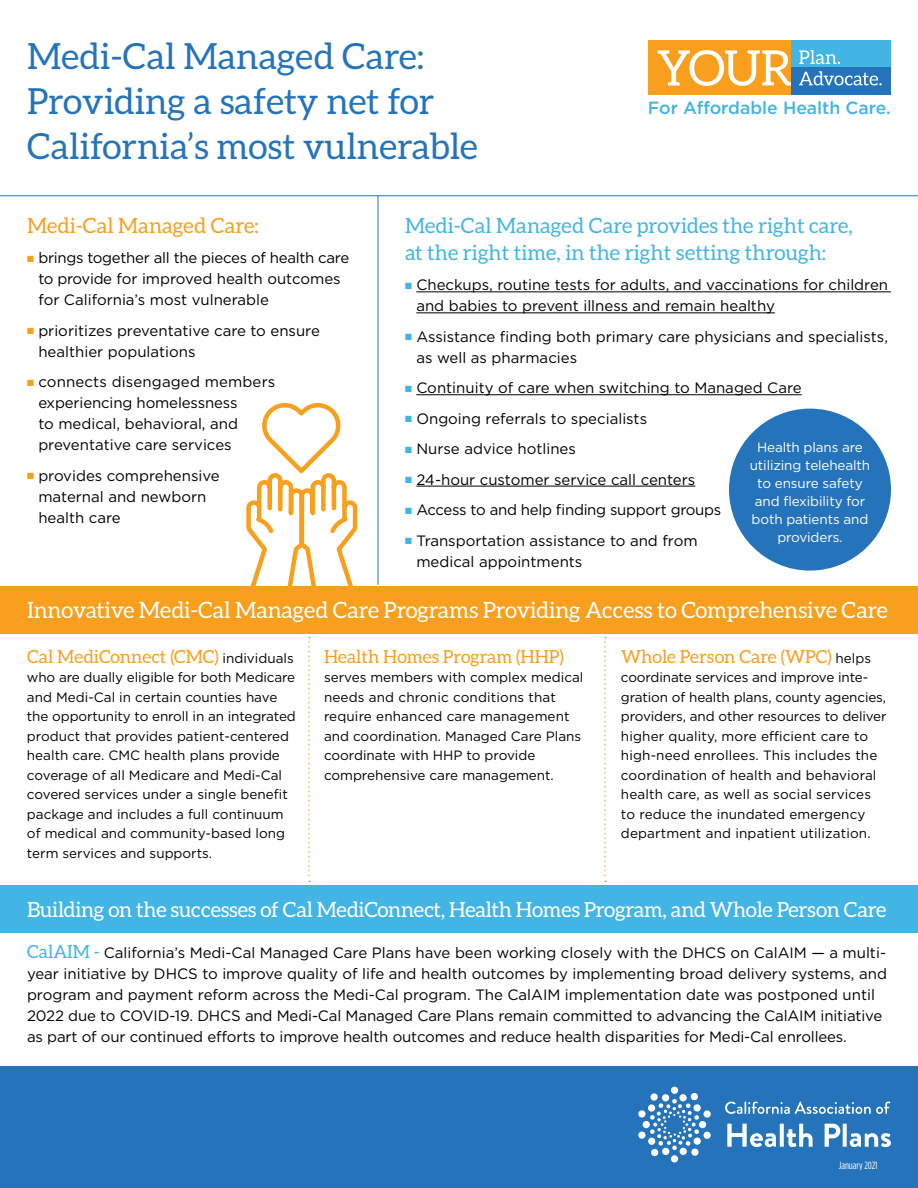
<style>
.page{position:relative;width:918px;height:1188px;background:#fff}
.page>*{position:absolute;margin:0;border:0;box-sizing:border-box;transform-origin:0 0}
.t1{font:36px/45px "Aleo";color:#2574bb}
.t2{font:22.5px "Aleo";letter-spacing:-.01em;color:#fff}
.t3{font:21px/27px "Aleo";color:#43b5e4}
.t4{font:21px "Aleo";letter-spacing:-.015em;color:#fff}
.t5{font:21px "Aleo";color:#f99f1e}
.t6{font:18px "Aleo";color:#f99f1e}
.t7{font:500 17.55px "Gotham";color:#43b5e4}
.t8{font:15px/21px "Gotham";color:#000}
.t9{font:15px/21px "Gotham";letter-spacing:-.02em;color:#000}
.t10{font:13.5px/19.5px "Gotham";color:#000}
.t11{font:13.5px/18px "Gotham";letter-spacing:-.01em;color:#fff;text-align:center}
.t12{font:10.5px "Gotham Condensed";color:#fff}
.s1{color:#f99f1e}
.s2{color:#43b5e4}
.s3{font-family:"Gotham";font-size:13.5px;color:#000}
.s4{font-family:"Aleo";font-size:18px;color:#43b5e4}
</style>
<div class="page">
<div style="left:0;top:1066px;width:918px;height:122px;background:#2574bb"></div>
<div style="left:648px;top:40px;width:144px;height:55px;background:#f99f1e"></div>
<svg style="left:658px;top:50px;width:134px;height:36px"></svg>
<div style="left:792px;top:40px;width:99px;height:28px;background:#43b5e4"></div>
<div style="left:792px;top:68px;width:99px;height:27px;background:#2574bb"></div>
<svg style="left:799px;top:50px;width:41px;height:14px"></svg>
<svg style="left:799px;top:71px;width:83px;height:14px"></svg>
<svg style="left:725px;top:1102px;width:165px;height:12px"></svg>
<svg style="left:727px;top:1124px;width:49px;height:23px"></svg>
<svg style="left:780px;top:1124px;width:4px;height:23px"></svg>
<svg style="left:787px;top:1124px;width:26px;height:23px"></svg>
<svg style="left:825px;top:1124px;width:15px;height:23px"></svg>
<svg style="left:843px;top:1124px;width:4px;height:23px"></svg>
<svg style="left:850px;top:1133px;width:41px;height:14px"></svg>
<div style="left:671px;top:1155px;width:7px;height:7px;background:#fff;border-radius:50%"></div>
<div style="left:671px;top:1087px;width:7px;height:7px;background:#fff;border-radius:50%"></div>
<svg style="left:638px;top:1093px;width:73px;height:64px"></svg>
<hr style="left:416px;top:291px;width:475px;height:1px;background:#000">
<hr style="left:416px;top:312px;width:359px;height:1px;background:#000">
<hr style="left:416px;top:394px;width:386px;height:1px;background:#000">
<hr style="left:416px;top:486px;width:279px;height:1px;background:#000">
<hr style="left:0;top:195px;width:918px;height:1px;background:#2574bb">
<hr style="left:378px;top:196px;width:1px;height:389px;background:#2574bb">
<svg style="left:604px;top:637px;width:2px;height:245px"></svg>
<svg style="left:246px;top:403px;width:112px;height:479px"></svg>
<div style="left:0;top:586px;width:918px;height:48px;background:#f99f1e"></div>
<div style="left:0;top:886px;width:918px;height:47px;background:#43b5e4"></div>
<div style="left:729px;top:409px;width:162px;height:162px;background:#2574bb;border-radius:50%"></div>
<h1 class="t1" style="left:27px;top:34px;width:452px">Medi-Cal Managed Care:<br>Providing a safety net for<br>California’s most vulnerable</h1>
<p class="t7" style="left:648px;top:97px;width:245px">For Affordable Health Care.</p>
<h3 class="t5" style="left:27px;top:214px;width:233px">Medi-Cal Managed Care:</h3>
<p class="t9" style="left:38px;top:247px;width:312px;text-indent:-11px"><span class="s1">■</span> brings together all the pieces of health care to provide for improved health outcomes for California’s most vulnerable</p>
<p class="t8" style="left:38px;top:320px;width:283px;text-indent:-11px"><span class="s1">■</span> prioritizes preventative care to ensure healthier populations</p>
<p class="t8" style="left:38px;top:371px;width:239px;text-indent:-11px"><span class="s1">■</span> connects disengaged members experiencing homelessness<br>to medical, behavioral, and preventative care services</p>
<p class="t8" style="left:38px;top:465px;width:183px;text-indent:-11px"><span class="s1">■</span> provides comprehensive maternal and newborn health care</p>
<h3 class="t3" style="left:405px;top:212px;width:449px">Medi-Cal Managed Care provides the right care, at the right time, in the right setting through:</h3>
<p class="t8" style="left:416px;top:274px;width:473px;text-indent:-11px"><span class="s2">■</span> Checkups, routine tests for adults, and vaccinations for children and babies to prevent illness and remain healthy</p>
<p class="t8" style="left:416px;top:326px;width:473px;text-indent:-11px"><span class="s2">■</span> Assistance finding both primary care physicians and specialists, as well as pharmacies</p>
<p class="t8" style="left:405px;top:377px;width:398px"><span class="s2">■</span> Continuity of care when switching to Managed Care</p>
<p class="t8" style="left:405px;top:408px;width:244px"><span class="s2">■</span> Ongoing referrals to specialists</p>
<p class="t8" style="left:405px;top:438px;width:172px"><span class="s2">■</span> Nurse advice hotlines</p>
<p class="t8" style="left:405px;top:468px;width:292px"><span class="s2">■</span> 24-hour customer service call centers</p>
<p class="t9" style="left:405px;top:499px;width:318px"><span class="s2">■</span> Access to and help finding support groups</p>
<p class="t8" style="left:416px;top:529px;width:283px;text-indent:-11px"><span class="s2">■</span> Transportation assistance to and from medical appointments</p>
<h2 class="t2" style="left:27px;top:597px;width:862px">Innovative Medi-Cal Managed Care Programs Providing Access to Comprehensive Care</h2>
<p class="t11" style="left:750px;top:438px;width:122px">Health plans are utilizing telehealth to ensure safety and flexibility for both patients and providers.</p>
<p class="t6" style="left:27px;top:646px;width:268px">Cal MediConnect (CMC) <span class="s3">individuals</span></p>
<p class="t10" style="left:27px;top:667px;width:270px">who are dually eligible for both Medicare and Medi-Cal in certain counties have the opportunity to enroll in an integrated product that provides patient-centered health care. CMC health plans provide coverage of all Medicare and Medi-Cal covered services under a single benefit package and includes a full continuum of medical and community-based long term services and supports.</p>
<p class="t6" style="left:324px;top:646px;width:241px">Health Homes Program (HHP)</p>
<p class="t10" style="left:324px;top:667px;width:261px">serves members with complex medical needs and chronic conditions that require enhanced care management and coordination. Managed Care Plans coordinate with HHP to provide comprehensive care management.</p>
<p class="t6" style="left:621px;top:646px;width:252px">Whole Person Care (WPC) <span class="s3">helps</span></p>
<p class="t10" style="left:621px;top:667px;width:267px">coordinate services and improve inte&shy;gration of health plans, county agencies, providers, and other resources to deliver higher quality, more efficient care to high-need enrollees. This includes the coordination of health and behavioral health care, as well as social services to reduce the inundated emergency department and inpatient utilization.</p>
<h3 class="t4" style="left:27px;top:898px;width:861px">Building on the successes of Cal MediConnect, Health Homes Program, and Whole Person Care</h3>
<p class="t8" style="left:27px;top:942px;width:862px"><span class="s4">CalAIM -</span> California’s Medi-Cal Managed Care Plans have been working closely with the DHCS on CalAIM — a multi&shy;year initiative by DHCS to improve quality of life and health outcomes by implementing broad delivery systems, and program and payment reform across the Medi-Cal program. The CalAIM implementation date was postponed until 2022 due to COVID-19. DHCS and Medi-Cal Managed Care Plans remain committed to advancing the CalAIM initiative as part of our continued efforts to improve health outcomes and reduce health disparities for Medi-Cal enrollees.</p>
<p class="t12" style="left:839px;top:1160px;width:40px">January 2021</p>
</div>
